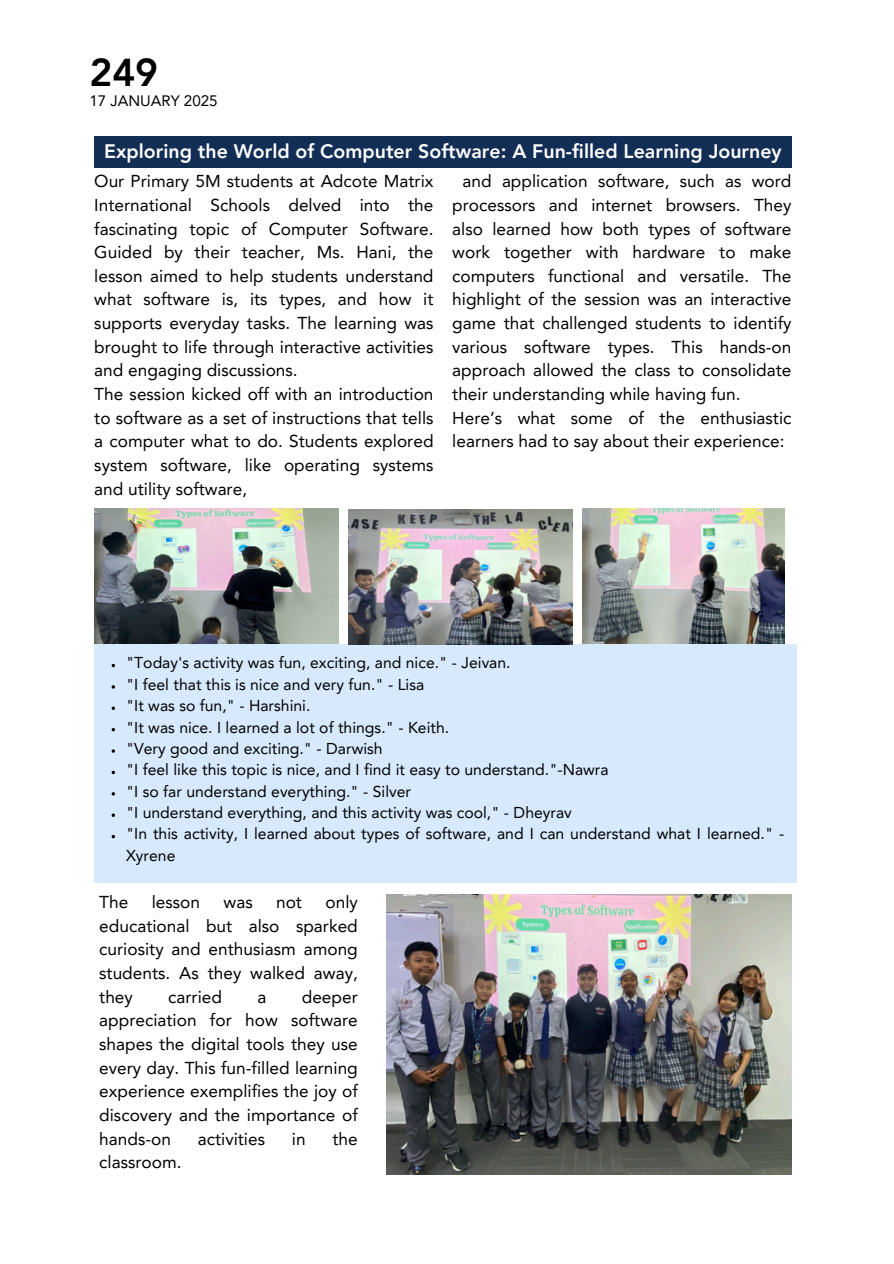
<style>
.page{position:relative;width:894px;height:1264px;background:#fff}
.page>*{position:absolute;margin:0;border:0;box-sizing:border-box;transform-origin:0 0}
.t1{font:800 38.85px "Avenir LT Pro";color:#000}
.t2{font:800 19.5px "Avenir LT Pro";color:#fff}
.t3{font:17.25px/23.7px "Avenir LT Pro";color:#000;text-align:justify}
.t4{font:15.75px/21.3px "Avenir LT Pro";color:#000}
.t5{font:15.15px "Avenir LT Pro";color:#000}
</style>
<div class="page">
<div style="left:94px;top:136px;width:697px;height:32px;background:#132e55"></div>
<div style="left:94px;top:644px;width:702px;height:238px;background:#d7e9fc"></div>
<img style="left:94px;top:509px;width:244px;height:135px">
<img style="left:349px;top:509px;width:223px;height:135px">
<img style="left:582px;top:509px;width:202px;height:135px">
<img style="left:386px;top:894px;width:405px;height:280px">
<svg style="left:112px;top:706px;width:3px;height:4px"></svg>
<svg style="left:112px;top:813px;width:3px;height:4px"></svg>
<p class="t1" style="left:89px;top:56px;width:70px">249</p>
<h2 class="t5" style="left:89px;top:94px;width:130px">17 JANUARY 2025</h2>
<p class="t2" style="left:104px;top:143px;width:679px">Exploring the World of Computer Software: A Fun-filled Learning Journey</p>
<h1 class="t3" style="left:94px;top:171px;width:340px">Our Primary 5M students at Adcote Matrix International Schools delved into the fascinating topic of Computer Software.<br>Guided by their teacher, Ms. Hani, the lesson aimed to help students understand what software is, its types, and how it supports everyday tasks. The learning was brought to life through interactive activities and engaging discussions.</h1>
<h3 class="t3" style="left:94px;top:384px;width:340px">The session kicked off with an introduction to software as a set of instructions that tells a computer what to do. Students explored system software, like operating systems and utility software,</h3>
<p class="t3" style="left:452px;top:171px;width:340px;text-indent:10px">and application software, such as word processors and internet browsers. They also learned how both types of software work together with hardware to make computers functional and versatile. The highlight of the session was an interactive game that challenged students to identify various software types. This hands-on approach allowed the class to consolidate their understanding while having fun.</p>
<p class="t3" style="left:452px;top:407px;width:340px">Here’s what some of the enthusiastic learners had to say about their experience:</p>
<p class="t4" style="left:126px;top:653px;width:386px">"Today's activity was fun, exciting, and nice." - Jeivan.</p>
<p class="t4" style="left:126px;top:675px;width:300px">"I feel that this is nice and very fun." - Lisa</p>
<p class="t4" style="left:126px;top:696px;width:186px">"It was so fun," - Harshini.</p>
<p class="t4" style="left:126px;top:717px;width:324px">"It was nice. I learned a lot of things." - Keith.</p>
<p class="t4" style="left:126px;top:739px;width:258px">"Very good and exciting." - Darwish</p>
<p class="t4" style="left:126px;top:760px;width:484px">"I feel like this topic is nice, and I find it easy to understand."-Nawra</p>
<p class="t4" style="left:126px;top:782px;width:286px">"I so far understand everything." - Silver</p>
<p class="t4" style="left:126px;top:803px;width:447px">"I understand everything, and this activity was cool," - Dheyrav</p>
<p class="t4" style="left:126px;top:824px;width:659px">"In this activity, I learned about types of software, and I can understand what I learned." -<br>Xyrene</p>
<p class="t3" style="left:99px;top:892px;width:31px">The</p>
<p class="t3" style="left:152px;top:892px;width:50px">lesson</p>
<p class="t3" style="left:223px;top:892px;width:31px">was</p>
<p class="t3" style="left:276px;top:892px;width:27px">not</p>
<p class="t3" style="left:99px;top:892px;width:260px;text-indent:226px">only educational but also sparked curiosity and enthusiasm among students. As they walked away, they</p>
<p class="t3" style="left:99px;top:986px;width:260px;text-indent:202px">deeper appreciation for how software shapes the digital tools they use every day. This fun-filled learning experience exemplifies the joy of discovery and the importance of hands-on</p>
<p class="t3" style="left:168px;top:986px;width:55px">carried</p>
<p class="t3" style="left:257px;top:986px;width:10px">a</p>
<p class="t3" style="left:198px;top:1128px;width:69px">activities</p>
<p class="t3" style="left:292px;top:1128px;width:15px">in</p>
<p class="t3" style="left:332px;top:1128px;width:27px">the</p>
<p class="t3" style="left:99px;top:1151px;width:84px">classroom.</p>
</div>
